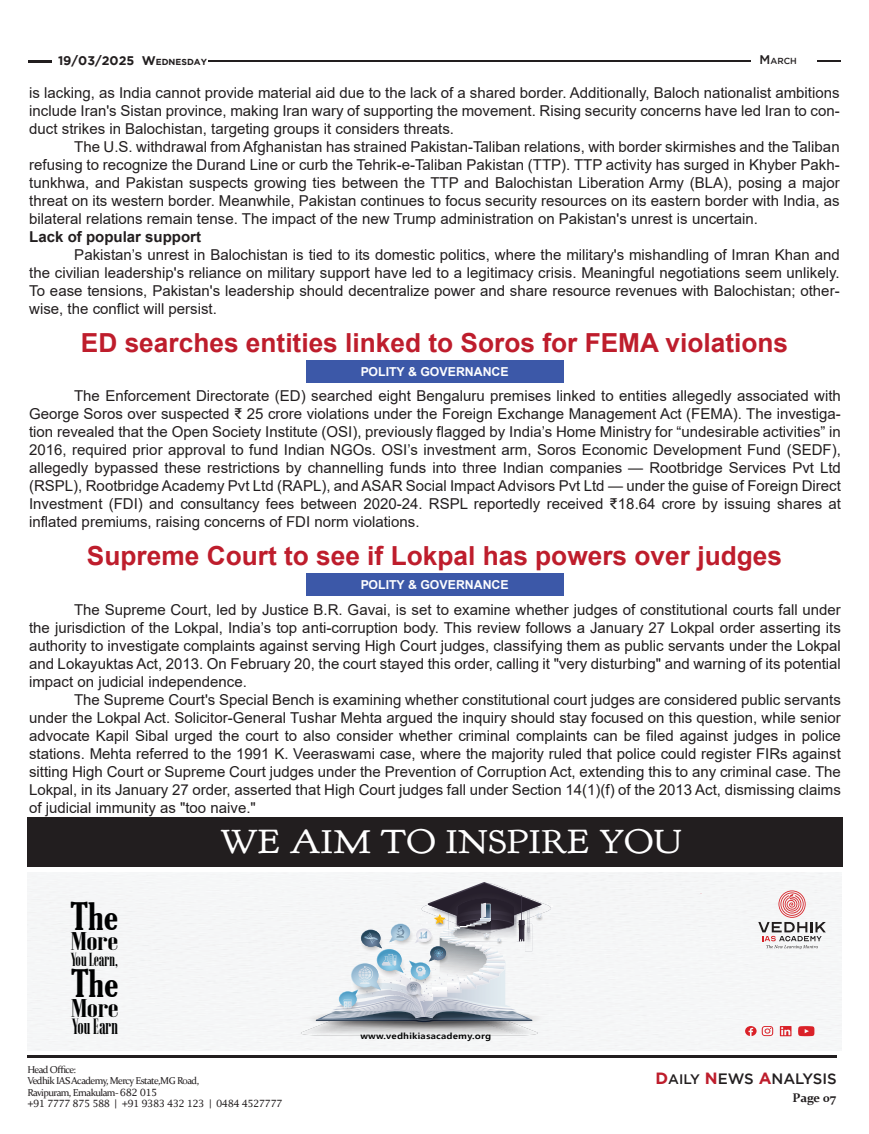
<style>
.page{position:relative;width:869px;height:1134px;background:#fff}
.page>*{position:absolute;margin:0;border:0;box-sizing:border-box;transform-origin:0 0}
.t1{font:extra-condensed 36.25px/67.6px "Gloucester";color:#000101;scale:1.26 1}
.t2{font:33.75px "Goudy Bookletter 1911";letter-spacing:.015em;color:#fff;scale:1.1 1}
.t3{font:700 26.25px "Arial";color:#be1d2c}
.t4{font:800 condensed 25.62px "Emberly";letter-spacing:-.01em;color:#000101;scale:1.26 1}
.t5{font:800 condensed 22.12px "Emberly";letter-spacing:-.01em;color:#000101;scale:.83 1}
.t6{font:800 condensed 18.88px "Emberly";letter-spacing:-.005em;color:#000101;scale:.83 1}
.t7{font:15px/18px "Arial";color:#221e1f;text-align:justify}
.t8{font:700 15px "Arial";color:#221e1f}
.t9{font:500 15px "Gotham";color:#221e1f}
.t10{font:700 12.5px "Gotham";color:#221e1f}
.t11{font:700 12.5px "Constantia";letter-spacing:-.005em;color:#221e1f}
.t12{font:700 12.38px "Arial";color:#fff}
.t13{font:10px/11.2px "Constantia";letter-spacing:-.06em;color:#221e1f}
.t14{font:10px "Lucida Fax";letter-spacing:-.06em;color:#221e1f}
.t15{font:500 8.75px "Gotham";color:#221e1f}
.t16{font:700 8.38px "Malgun Gothic";letter-spacing:.025em;color:#000101;scale:1.14 1}
.s1{font-size:8.75px}
.s2{font-size:12.5px}
.s3{font-family:"Lucida Fax"}
.s4{font-weight:700;font-size:16.25px;color:#be1d2c}
.s5{font-size:13.75px}
</style>
<div class="page">
<hr style="left:27px;top:1056px;width:809px;height:2px;background:#221e1f">
<div style="left:27px;top:873px;width:814px;height:177px;background:#f5f6f7"></div>
<svg style="left:744px;top:1026px;width:28px;height:10px"></svg>
<svg style="left:779px;top:1026px;width:12px;height:10px"></svg>
<svg style="left:797px;top:1026px;width:17px;height:10px"></svg>
<svg style="left:301px;top:882px;width:252px;height:153px"></svg>
<svg style="left:758px;top:890px;width:67px;height:59px"></svg>
<hr style="left:28px;top:60px;width:23px;height:2px;background:#221e1f">
<hr style="left:817px;top:60px;width:23px;height:2px;background:#221e1f">
<hr style="left:208px;top:61px;width:542px;height:1px;background:#221e1f">
<div style="left:27px;top:818px;width:814px;height:49px;background:#221e1f"></div>
<div style="left:305px;top:361px;width:258px;height:22px;background:#3a57a7"></div>
<div style="left:305px;top:573px;width:258px;height:23px;background:#3a57a7"></div>
<p class="t10" style="left:58px;top:54px;width:150px">19/03/2025 W<span class="s1">EDNESDAY</span></p>
<p class="t15" style="left:759px;top:56px;width:39px"><span class="s2">M</span>ARCH</p>
<p class="t7" style="left:29px;top:84px;width:811px">is lacking, as India cannot provide material aid due to the lack of a shared border. Additionally, Baloch nationalist ambitions include Iran's Sistan province, making Iran wary of supporting the movement. Rising security concerns have led Iran to con&shy;duct strikes in Balochistan, targeting groups it considers threats.</p>
<p class="t7" style="left:29px;top:138px;width:811px;text-indent:45px">The U.S. withdrawal from Afghanistan has strained Pakistan-Taliban relations, with border skirmishes and the Taliban refusing to recognize the Durand Line or curb the Tehrik-e-Taliban Pakistan (TTP). TTP activity has surged in Khyber Pakh&shy;tunkhwa, and Pakistan suspects growing ties between the TTP and Balochistan Liberation Army (BLA), posing a major threat on its western border. Meanwhile, Pakistan continues to focus security resources on its eastern border with India, as bilateral relations remain tense. The impact of the new Trump administration on Pakistan's unrest is uncertain.</p>
<p class="t8" style="left:29px;top:226px;width:173px">Lack of popular support</p>
<p class="t7" style="left:29px;top:246px;width:811px;text-indent:45px">Pakistan’s unrest in Balochistan is tied to its domestic politics, where the military's mishandling of Imran Khan and the civilian leadership's reliance on military support have led to a legitimacy crisis. Meaningful negotiations seem unlikely.<br>To ease tensions, Pakistan's leadership should decentralize power and share resource revenues with Balochistan; other&shy;wise, the conflict will persist.</p>
<h3 class="t3" style="left:81px;top:324px;width:708px">ED searches entities linked to Soros for FEMA violations</h3>
<p class="t12" style="left:360px;top:363px;width:150px">POLITY &amp; GOVERNANCE</p>
<p class="t7" style="left:29px;top:387px;width:813px;text-indent:45px">The Enforcement Directorate (ED) searched eight Bengaluru premises linked to entities allegedly associated with George Soros over suspected ₹ 25 crore violations under the Foreign Exchange Management Act (FEMA). The investiga&shy;tion revealed that the Open Society Institute (OSI), previously flagged by India’s Home Ministry for “undesirable activities” in 2016, required prior approval to fund Indian NGOs. OSI’s investment arm, Soros Economic Development Fund (SEDF), allegedly bypassed these restrictions by channelling funds into three Indian companies — Rootbridge Services Pvt Ltd (RSPL), Rootbridge Academy Pvt Ltd (RAPL), and ASAR Social Impact Advisors Pvt Ltd — under the guise of Foreign Direct Investment (FDI) and consultancy fees between 2020-24. RSPL reportedly received ₹18.64 crore by issuing shares at inflated premiums, raising concerns of FDI norm violations.</p>
<h3 class="t3" style="left:87px;top:537px;width:696px">Supreme Court to see if Lokpal has powers over judges</h3>
<p class="t12" style="left:360px;top:575px;width:150px">POLITY &amp; GOVERNANCE</p>
<p class="t7" style="left:29px;top:600px;width:813px;text-indent:45px">The Supreme Court, led by Justice B.R. Gavai, is set to examine whether judges of constitutional courts fall under the jurisdiction of the Lokpal, India’s top anti-corruption body. This review follows a January 27 Lokpal order asserting its authority to investigate complaints against serving High Court judges, classifying them as public servants under the Lokpal and Lokayuktas Act, 2013. On February 20, the court stayed this order, calling it "very disturbing" and warning of its potential impact on judicial independence.</p>
<p class="t7" style="left:29px;top:690px;width:813px;text-indent:45px">The Supreme Court's Special Bench is examining whether constitutional court judges are considered public servants under the Lokpal Act. Solicitor-General Tushar Mehta argued the inquiry should stay focused on this question, while senior advocate Kapil Sibal urged the court to also consider whether criminal complaints can be filed against judges in police stations. Mehta referred to the 1991 K. Veeraswami case, where the majority ruled that police could register FIRs against sitting High Court or Supreme Court judges under the Prevention of Corruption Act, extending this to any criminal case. The Lokpal, in its January 27 order, asserted that High Court judges fall under Section 14(1)(f) of the 2013 Act, dismissing claims of judicial immunity as "too naive."</p>
<h1 class="t1" style="left:70px;top:883px;width:40px">The<br>The</h1>
<h3 class="t4" style="left:71px;top:928px;width:39px">More</h3>
<p class="t6" style="left:70px;top:950px;width:59px">You Learn,</p>
<h3 class="t4" style="left:71px;top:995px;width:39px">More</h3>
<h3 class="t5" style="left:71px;top:1015px;width:58px">You Earn</h3>
<h2 class="t2" style="left:220px;top:821px;width:420px">WE AIM TO INSPIRE YOU</h2>
<p class="t16" style="left:360px;top:1030px;width:116px">www.vedhikiasacademy.org</p>
<p class="t13" style="left:27px;top:1064px;width:173px">Head Office:<br>Vedhik IAS Academy, Mercy Estate,MG Road,<br>Ravipuram, Ernakulam- <span class="s3">682 015</span></p>
<p class="t14" style="left:27px;top:1097px;width:256px">+91 7777 875 588 | +91 9383 432 123 | 0484 4527777</p>
<p class="t9" style="left:655px;top:1070px;width:183px"><span class="s4">D</span><span class="s5">AILY</span> <span class="s4">N</span>EWS <span class="s4">A</span>NALYSIS</p>
<p class="t11" style="left:792px;top:1089px;width:45px">Page 07</p>
</div>
